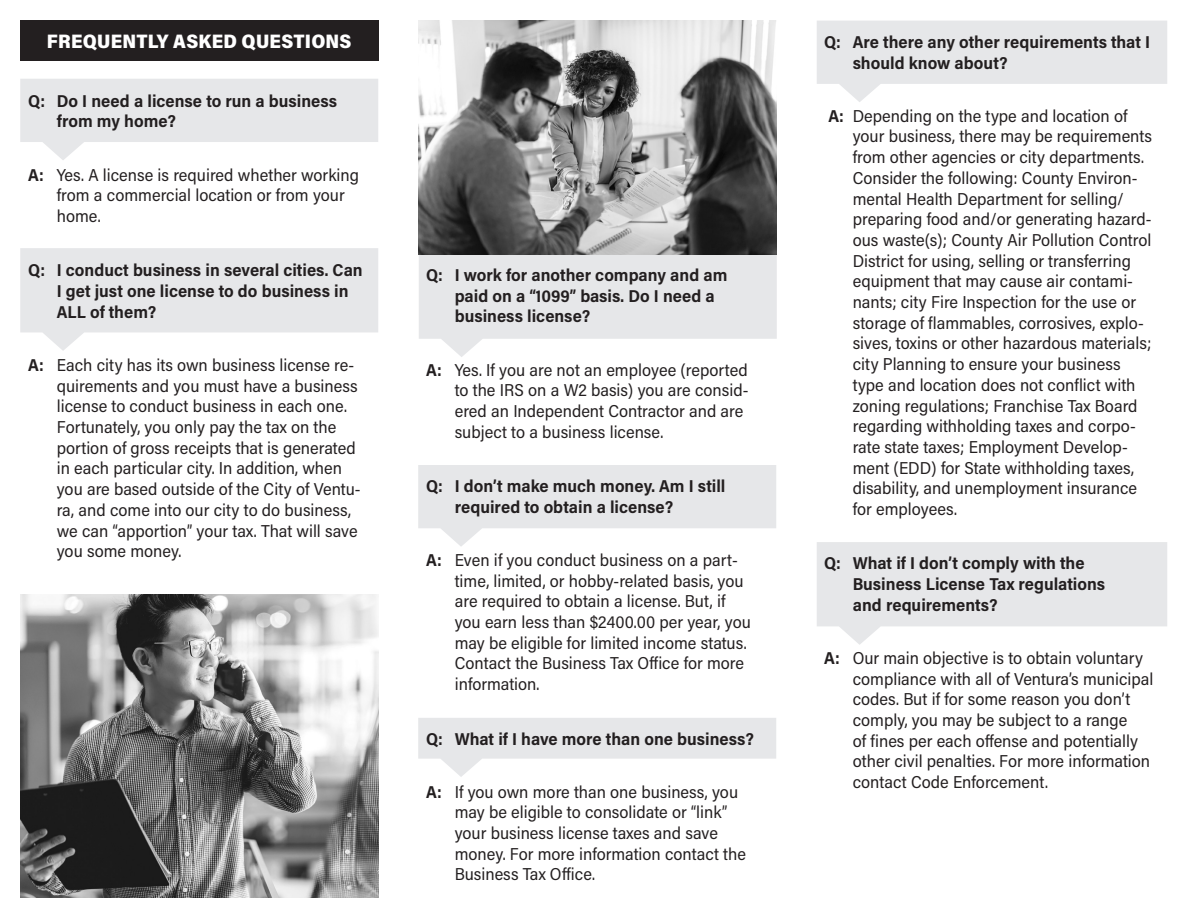
<style>
.page{position:relative;width:1188px;height:918px;background:#fff}
.page>*{position:absolute;margin:0;border:0;box-sizing:border-box;transform-origin:0 0}
.t1{font:900 19.5px "Acumin Pro Semi Cond";letter-spacing:.01em;color:#fff}
.Answer{font:17.25px/20.7px "Acumin Pro Semi Cond";color:#231f20}
.Question{font:700 17.25px/20.7px "Acumin Pro Semi Cond";color:#231f20}
.s1{font-weight:700}
</style>
<div class="page">
<svg style="left:20px;top:79px;width:358px;height:81px"></svg>
<svg style="left:418px;top:465px;width:358px;height:81px"></svg>
<svg style="left:817px;top:21px;width:350px;height:81px"></svg>
<svg style="left:418px;top:718px;width:358px;height:59px"></svg>
<svg style="left:20px;top:248px;width:358px;height:103px"></svg>
<svg style="left:419px;top:254px;width:358px;height:103px"></svg>
<svg style="left:817px;top:542px;width:350px;height:103px"></svg>
<img style="left:21px;top:594px;width:357px;height:304px">
<img style="left:419px;top:20px;width:357px;height:234px">
<div style="left:20px;top:20px;width:358px;height:41px;background:#231f20"></div>
<p class="t1" style="left:47px;top:27px;width:306px">FREQUENTLY ASKED QUESTIONS</p>
<p class="Question" style="left:57px;top:90px;width:282px;text-indent:-28px">Q: Do I need a license to run a business from my home?</p>
<p class="Answer" style="left:57px;top:163px;width:304px;text-indent:-28px"><span class="s1">A:</span> Yes. A license is required whether working from a commercial location or from your home.</p>
<p class="Question" style="left:57px;top:259px;width:308px;text-indent:-28px">Q: I conduct business in several cities. Can<br>I get just one license to do business in<br>ALL of them?</p>
<p class="Answer" style="left:57px;top:354px;width:305px;text-indent:-28px"><span class="s1">A:</span> Each city has its own business license re&shy;quirements and you must have a business license to conduct business in each one.<br>Fortunately, you only pay the tax on the portion of gross receipts that is generated in each particular city. In addition, when you are based outside of the City of Ventu&shy;ra, and come into our city to do business, we can “apportion” your tax. That will save you some money.</p>
<p class="Question" style="left:455px;top:264px;width:274px;text-indent:-28px">Q: I work for another company and am paid on a “1099” basis. Do I need a business license?</p>
<p class="Answer" style="left:455px;top:358px;width:295px;text-indent:-28px"><span class="s1">A:</span> Yes. If you are not an employee (reported to the IRS on a W2 basis) you are consid&shy;ered an Independent Contractor and are subject to a business license.</p>
<p class="Question" style="left:455px;top:475px;width:272px;text-indent:-28px">Q: I don’t make much money. Am I still required to obtain a license?</p>
<p class="Answer" style="left:455px;top:549px;width:298px;text-indent:-28px"><span class="s1">A:</span> Even if you conduct business on a part&shy;time, limited, or hobby-related basis, you are required to obtain a license. But, if you earn less than $2400.00 per year, you may be eligible for limited income status.<br>Contact the Business Tax Office for more information.</p>
<p class="Question" style="left:426px;top:727px;width:329px">Q: What if I have more than one business?</p>
<p class="Answer" style="left:455px;top:781px;width:293px;text-indent:-28px"><span class="s1">A:</span> If you own more than one business, you may be eligible to consolidate or “link” your business license taxes and save money. For more information contact the Business Tax Office.</p>
<p class="Question" style="left:853px;top:31px;width:299px;text-indent:-28px">Q: Are there any other requirements that I should know about?</p>
<p class="Answer" style="left:853px;top:105px;width:301px;text-indent:-24px"><span class="s1">A:</span> Depending on the type and location of your business, there may be requirements from other agencies or city departments.<br>Consider the following: County Environ&shy;mental Health Department for selling/ preparing food and/or generating hazard&shy;ous waste(s); County Air Pollution Control District for using, selling or transferring equipment that may cause air contami&shy;nants; city Fire Inspection for the use or storage of flammables, corrosives, explo&shy;sives, toxins or other hazardous materials; city Planning to ensure your business type and location does not conflict with zoning regulations; Franchise Tax Board regarding withholding taxes and corpo&shy;rate state taxes; Employment Develop&shy;ment (EDD) for State withholding taxes, disability, and unemployment insurance for employees.</p>
<p class="Question" style="left:853px;top:552px;width:254px;text-indent:-28px">Q: What if I don’t comply with the<br>Business License Tax regulations and requirements?</p>
<p class="Answer" style="left:853px;top:647px;width:302px;text-indent:-28px"><span class="s1">A:</span> Our main objective is to obtain voluntary compliance with all of Ventura’s municipal codes. But if for some reason you don’t comply, you may be subject to a range<br>of fines per each offense and potentially other civil penalties. For more information contact Code Enforcement.</p>
</div>
